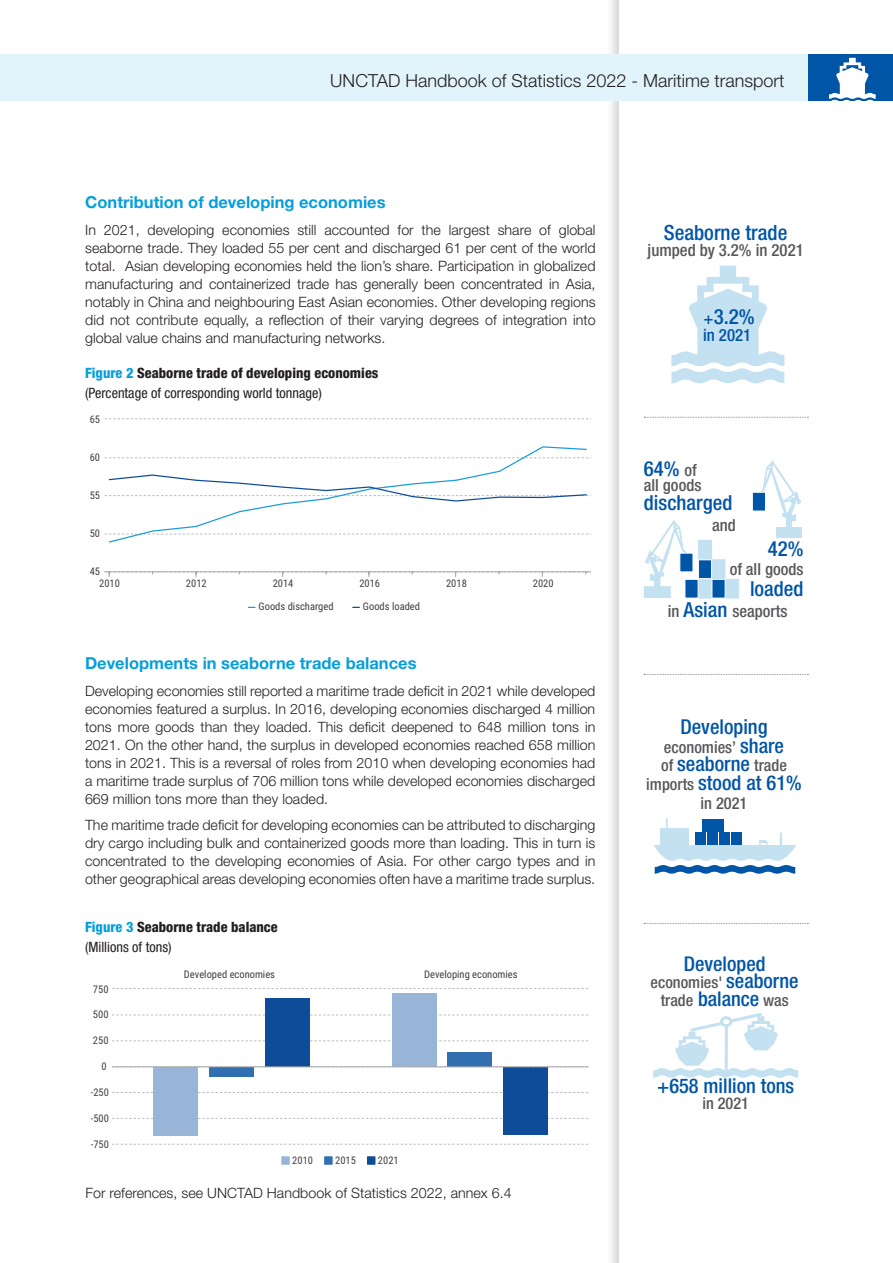
<style>
.page{position:relative;width:893px;height:1263px;background:#fff}
.page>*{position:absolute;margin:0;border:0;box-sizing:border-box;transform-origin:0 0}
.t1{font:500 condensed 21px "Helvetica Neue LT Std";color:#0155a7}
.t2{font:500 condensed 20.7px "Helvetica Neue LT Std";color:#0155a7}
.t3{font:500 condensed 20.55px/18.8px "Helvetica Neue LT Std";color:#0155a7;text-align:center}
.t4{font:500 condensed 20.4px "Helvetica Neue LT Std";color:#0155a7}
.t5{font:300 18px "Helvetica Neue LT Std";color:#231f20}
.t6{font:500 condensed 16.8px "Helvetica Neue LT Std";color:#57585a}
.t7{font:500 condensed 16.8px "Helvetica Neue LT Std";color:#0155a7}
.t8{font:500 condensed 16.65px "Helvetica Neue LT Std";color:#57585a}
.t9{font:700 16.5px "Helvetica Neue LT Std";color:#069edb}
.t10{font:500 condensed 16.35px "Helvetica Neue LT Std";color:#57585a}
.t11{font:500 condensed 16.2px/17.2px "Helvetica Neue LT Std";color:#57585a;text-align:center}
.t12{font:300 14.25px/18px "Helvetica Neue LT Std";color:#231f20;text-align:justify}
.t13{font:condensed 14.25px/19.5px "Helvetica Neue LT Std";color:#231f20}
.t14{font:800 condensed 14.25px/19.5px "Helvetica Neue LT Std";color:#231f20}
.t15{font:10.5px "Roboto Condensed";color:#3e3e3f}
.s1{font-weight:800;color:#069edb}
.s2{font-weight:800}
.s3{color:#069edb}
.s4{font-weight:400}
.s5{font-size:16.8px}
.s6{font-size:16.65px;color:#57585a}
.s7{font-size:20.7px;color:#0155a7}
.s8{font-size:20.55px;color:#0155a7}
.s9{font-size:16.35px;color:#57585a}
.s10{font-size:20.4px;color:#0155a7}
</style>
<div class="page">
<div style="left:0;top:54px;width:808px;height:47px;background:#e1f4fc"></div>
<div style="left:808px;top:54px;width:85px;height:47px;background:#0155a7"></div>
<svg style="left:105px;top:418px;width:486px;height:1px"></svg>
<svg style="left:105px;top:572px;width:486px;height:5px"></svg>
<hr style="left:105px;top:571px;width:486px;height:1px;background:#a8a9ad">
<svg style="left:108px;top:446px;width:480px;height:97px"></svg>
<svg style="left:105px;top:474px;width:486px;height:28px"></svg>
<svg style="left:112px;top:1144px;width:476px;height:1px"></svg>
<svg style="left:112px;top:1118px;width:477px;height:1px"></svg>
<svg style="left:112px;top:1092px;width:477px;height:1px"></svg>
<svg style="left:112px;top:1040px;width:476px;height:1px"></svg>
<svg style="left:112px;top:1015px;width:476px;height:1px"></svg>
<svg style="left:112px;top:988px;width:477px;height:1px"></svg>
<div style="left:153px;top:1067px;width:45px;height:69px;background:#98b5d7"></div>
<div style="left:392px;top:994px;width:45px;height:73px;background:#98b5d7"></div>
<div style="left:209px;top:1067px;width:45px;height:9px;background:#326fb1"></div>
<div style="left:447px;top:1053px;width:45px;height:14px;background:#326fb1"></div>
<div style="left:265px;top:999px;width:44px;height:68px;background:#0e4c99"></div>
<div style="left:503px;top:1067px;width:45px;height:67px;background:#0e4c99"></div>
<div style="left:281px;top:1156px;width:9px;height:9px;background:#98b5d7"></div>
<div style="left:324px;top:1156px;width:9px;height:9px;background:#326fb1"></div>
<div style="left:367px;top:1156px;width:8px;height:9px;background:#0e4c99"></div>
<hr style="left:112px;top:1066px;width:477px;height:1px;background:#a8a9ad">
<svg style="left:671px;top:266px;width:113px;height:118px"></svg>
<svg style="left:654px;top:818px;width:142px;height:56px"></svg>
<div style="left:696px;top:832px;width:10px;height:13px;background:#0155a7"></div>
<div style="left:707px;top:832px;width:11px;height:13px;background:#0155a7"></div>
<div style="left:719px;top:832px;width:11px;height:13px;background:#0155a7"></div>
<div style="left:731px;top:832px;width:10px;height:13px;background:#0155a7"></div>
<div style="left:702px;top:819px;width:10px;height:13px;background:#0155a7"></div>
<div style="left:714px;top:819px;width:10px;height:13px;background:#0155a7"></div>
<svg style="left:644px;top:520px;width:43px;height:78px"></svg>
<div style="left:725px;top:579px;width:14px;height:19px;background:#c4e1f1;border:1px solid #c4e1f1"></div>
<div style="left:698px;top:579px;width:14px;height:19px;background:#c4e1f1;border:1px solid #c4e1f1"></div>
<div style="left:712px;top:579px;width:13px;height:19px;background:#0155a7"></div>
<div style="left:712px;top:559px;width:13px;height:20px;background:#c4e1f1;border:1px solid #c4e1f1"></div>
<div style="left:698px;top:540px;width:14px;height:19px;background:#c4e1f1"></div>
<div style="left:685px;top:579px;width:13px;height:19px;background:#0155a7"></div>
<div style="left:698px;top:559px;width:14px;height:20px;background:#0155a7;border:1px solid #fff"></div>
<svg style="left:760px;top:460px;width:42px;height:78px"></svg>
<div style="left:752px;top:492px;width:14px;height:19px;background:#0155a7;border:1px solid #fff"></div>
<div style="left:680px;top:553px;width:13px;height:19px;background:#0155a7"></div>
<svg style="left:653px;top:1013px;width:145px;height:65px"></svg>
<svg style="left:644px;top:417px;width:164px;height:1px"></svg>
<svg style="left:644px;top:674px;width:164px;height:1px"></svg>
<svg style="left:644px;top:923px;width:164px;height:1px"></svg>
<svg style="left:829px;top:58px;width:47px;height:43px"></svg>
<p class="t5" style="left:330px;top:70px;width:456px">UNCTAD Handbook of Statistics 2022 - Maritime transport</p>
<p class="t9" style="left:85px;top:192px;width:302px">Contribution of developing economies</p>
<p class="t12" style="left:85px;top:220px;width:512px">In 2021, developing economies still accounted for the largest share of global seaborne trade. They loaded 55 per cent and discharged 61 per cent of the world total. Asian developing economies held the lion’s share. Participation in globalized manufacturing and containerized trade has generally been concentrated in Asia, notably in China and neighbouring East Asian economies. Other developing regions did not contribute equally, a reflection of their varying degrees of integration into global value chains and manufacturing networks.</p>
<p class="t13" style="left:85px;top:363px;width:295px"><span class="s1">Figure 2</span> <span class="s2">Seaborne trade of developing economies </span>(Percentage of corresponding world tonnage)</p>
<p class="t15" style="left:90px;top:412px;width:12px">65</p>
<p class="t15" style="left:90px;top:449px;width:12px">60</p>
<p class="t15" style="left:90px;top:488px;width:12px">55</p>
<p class="t15" style="left:90px;top:526px;width:12px">50</p>
<p class="t15" style="left:90px;top:564px;width:12px">45</p>
<p class="t15" style="left:99px;top:576px;width:22px">2010</p>
<p class="t15" style="left:186px;top:576px;width:22px">2012</p>
<p class="t15" style="left:273px;top:576px;width:22px">2014</p>
<p class="t15" style="left:359px;top:576px;width:22px">2016</p>
<p class="t15" style="left:446px;top:576px;width:22px">2018</p>
<p class="t15" style="left:533px;top:576px;width:22px">2020</p>
<p class="t15" style="left:259px;top:599px;width:77px">Goods discharged</p>
<p class="t15" style="left:363px;top:599px;width:59px">Goods loaded</p>
<p class="t9" style="left:85px;top:653px;width:333px">Developments in seaborne trade balances</p>
<p class="t12" style="left:85px;top:681px;width:512px">Developing economies still reported a maritime trade deficit in 2021 while developed economies featured a surplus. In 2016, developing economies discharged 4 million tons more goods than they loaded. This deficit deepened to 648 million tons in 2021. On the other hand, the surplus in developed economies reached 658 million tons in 2021. This is a reversal of roles from 2010 when developing economies had a maritime trade surplus of 706 million tons while developed economies discharged 669 million tons more than they loaded.</p>
<p class="t12" style="left:85px;top:816px;width:512px">The maritime trade deficit for developing economies can be attributed to discharging dry cargo including bulk and containerized goods more than loading. This in turn is concentrated to the developing economies of Asia. For other cargo types and in other geographical areas developing economies often have a maritime trade surplus.</p>
<p class="t14" style="left:85px;top:917px;width:194px"><span class="s3">Figure 3</span> Seaborne trade balance <span class="s4">(Millions of tons)</span></p>
<p class="t15" style="left:93px;top:981px;width:17px">750</p>
<p class="t15" style="left:93px;top:1007px;width:17px">500</p>
<p class="t15" style="left:93px;top:1033px;width:17px">250</p>
<p class="t15" style="left:101px;top:1059px;width:7px">0</p>
<p class="t15" style="left:91px;top:1085px;width:20px">-250</p>
<p class="t15" style="left:91px;top:1111px;width:20px">-500</p>
<p class="t15" style="left:91px;top:1136px;width:20px">-750</p>
<p class="t15" style="left:184px;top:967px;width:93px">Developed economies</p>
<p class="t15" style="left:424px;top:967px;width:95px">Developing economies</p>
<p class="t15" style="left:292px;top:1152px;width:22px">2010</p>
<p class="t15" style="left:335px;top:1152px;width:22px">2015</p>
<p class="t15" style="left:378px;top:1152px;width:22px">2021</p>
<p class="t12" style="left:85px;top:1184px;width:428px">For references, see UNCTAD Handbook of Statistics 2022, annex 6.4</p>
<h1 class="t1" style="left:664px;top:220px;width:125px">Seaborne trade</h1>
<p class="t6" style="left:648px;top:240px;width:158px">jumped by 3.2% in 2021</p>
<h1 class="t1" style="left:704px;top:304px;width:53px"><span class="s5">+</span>3.2%</h1>
<p class="t7" style="left:703px;top:325px;width:50px">in 2021</p>
<h2 class="t2" style="left:644px;top:457px;width:54px">64% <span class="s6">of</span></h2>
<p class="t8" style="left:644px;top:475px;width:59px">all goods</p>
<h2 class="t2" style="left:644px;top:490px;width:90px">discharged</h2>
<p class="t8" style="left:712px;top:515px;width:25px">and</p>
<h2 class="t2" style="left:768px;top:536px;width:37px">42%</h2>
<p class="t8" style="left:730px;top:559px;width:75px">of all goods</p>
<h2 class="t2" style="left:750px;top:576px;width:55px">loaded</h2>
<p class="t8" style="left:668px;top:601px;width:121px">in <span class="s7">Asian</span> seaports</p>
<h3 class="t3" style="left:680px;top:717px;width:89px">Developing</h3>
<p class="t10" style="left:664px;top:737px;width:122px">economies’ <span class="s8">share</span></p>
<h3 class="t3" style="left:646px;top:754px;width:157px"><span class="s9">of</span> seaborne <span class="s9">trade imports</span> stood at 61%</h3>
<p class="t10" style="left:700px;top:793px;width:48px">in 2021</p>
<h3 class="t4" style="left:684px;top:952px;width:83px">Developed</h3>
<p class="t11" style="left:651px;top:974px;width:149px">economies' <span class="s10">seaborne </span>trade <span class="s10">balance</span> was</p>
<h3 class="t4" style="left:657px;top:1074px;width:139px">+658 million tons</h3>
<p class="t11" style="left:702px;top:1094px;width:48px">in 2021</p>
</div>
